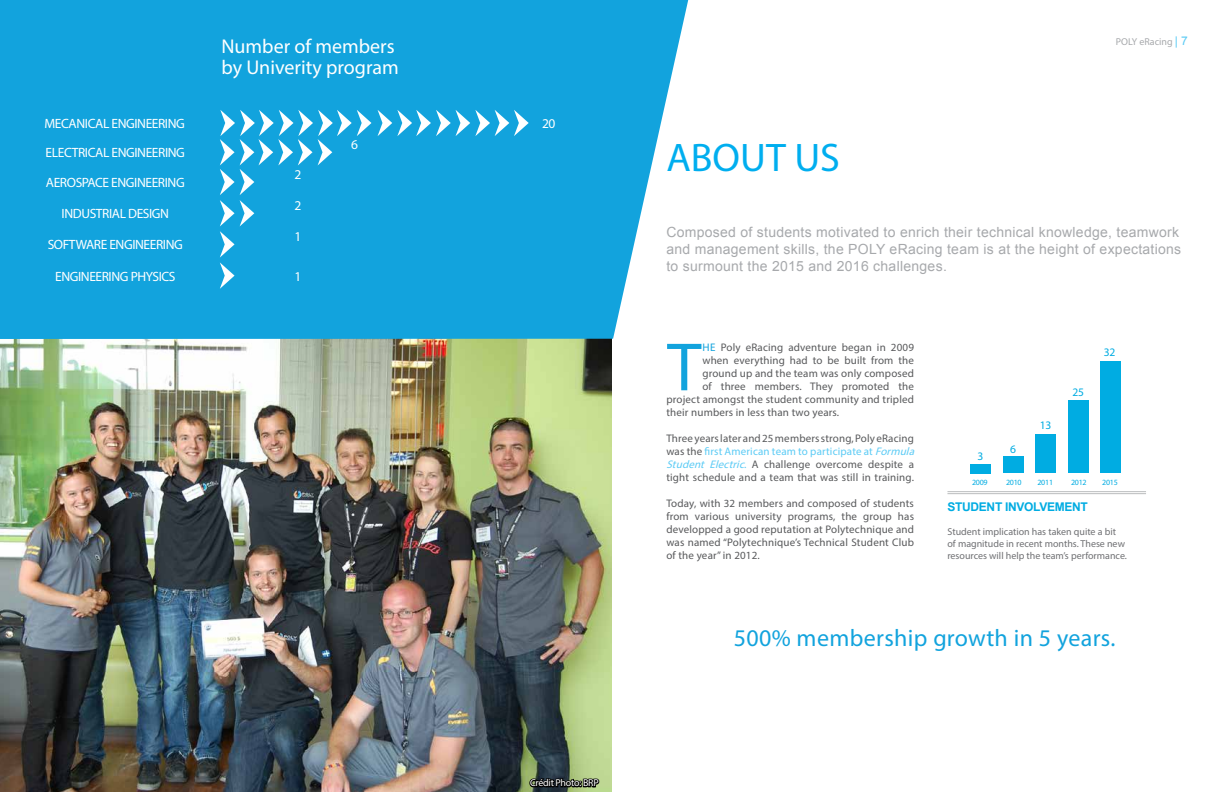
<style>
.page{position:relative;width:1224px;height:792px;background:#fff}
.page>*{position:absolute;margin:0;border:0;box-sizing:border-box;transform-origin:0 0}
.t1{font:68.9px "Myriad Pro";color:#12a3dd}
.t2{font:40px "Myriad Pro";color:#00aeef}
.t3{font:24px "Myriad Pro";letter-spacing:.015em;color:#12a3dd}
.t4{font:20px/21px "Myriad Pro";color:#fff}
.t5{font:14px/17px "Arial";letter-spacing:.02em;color:#a7a9ac}
.t6{font:13.5px "Myriad Pro";letter-spacing:-.03em;color:#fff}
.t7{font:700 12px "Arial";letter-spacing:-.025em;color:#00ace2}
.t8{font:11.5px "Myriad Pro";color:#00ace2}
.t9{font:11px/13px "Myriad Pro";letter-spacing:.015em;color:#58595b}
.t10{font:10px/12px "Myriad Pro";color:#6f7073}
.t11{font:10px "Myriad Pro";letter-spacing:-.025em;color:#fff}
.t12{font:10px "Myriad Pro";color:#a7a9ac}
.t13{font:8px "Myriad Pro";letter-spacing:-.03em;color:#00ace2}
.s1{font-family:"Arial";font-size:12px;color:#5bcbf5}
.s2{color:#12a3dd}
.s3{color:#5bcbf5}
.s4{font-style:italic;color:#5bcbf5}
</style>
<div class="page">
<div style="left:970px;top:464px;width:21px;height:9px;background:#00ace2"></div>
<div style="left:1003px;top:457px;width:21px;height:16px;background:#00ace2"></div>
<div style="left:1035px;top:434px;width:21px;height:39px;background:#00ace2"></div>
<div style="left:1068px;top:401px;width:21px;height:72px;background:#00ace2"></div>
<hr style="left:947px;top:491px;width:199px;height:1px;background:#babcbe">
<hr style="left:947px;top:493px;width:199px;height:1px;background:#babcbe">
<div style="left:1100px;top:362px;width:21px;height:111px;background:#00ace2"></div>
<img style="left:0;top:339px;width:612px;height:453px">
<div style="left:0;top:0;width:688px;height:339px;background:#12a3dd"></div>
<svg style="left:378px;top:110px;width:151px;height:26px"></svg>
<svg style="left:220px;top:110px;width:151px;height:179px;background:#28abe0"></svg>
<svg style="left:528px;top:768px;width:73px;height:24px;background:#516048"></svg>
<h3 class="t4" style="left:221px;top:36px;width:179px">Number of members by Univerity program</h3>
<p class="t12" style="left:1116px;top:35px;width:74px">POLY eRacing <span class="s1">| 7</span></p>
<p class="t6" style="left:45px;top:115px;width:142px">MECANICAL ENGINEERING</p>
<p class="t6" style="left:542px;top:115px;width:15px">20</p>
<p class="t6" style="left:46px;top:144px;width:141px">ELECTRICAL ENGINEERING</p>
<p class="t6" style="left:46px;top:174px;width:140px">AEROSPACE ENGINEERING</p>
<p class="t6" style="left:62px;top:205px;width:109px">INDUSTRIAL DESIGN</p>
<p class="t6" style="left:48px;top:237px;width:137px">SOFTWARE ENGINEERING</p>
<p class="t6" style="left:55px;top:268px;width:122px">ENGINEERING PHYSICS</p>
<p class="t6" style="left:294px;top:166px;width:8px">2</p>
<p class="t6" style="left:294px;top:197px;width:8px">2</p>
<p class="t6" style="left:294px;top:229px;width:8px">1</p>
<p class="t6" style="left:294px;top:268px;width:8px">1</p>
<p class="t6" style="left:351px;top:136px;width:8px">6</p>
<h2 class="t2" style="left:666px;top:133px;width:175px">ABOUT US</h2>
<p class="t5" style="left:666px;top:223px;width:516px">Composed of students motivated to enrich their technical knowledge, teamwork and management skills, the POLY eRacing team is at the height of expectations to surmount the 2015 and 2016 challenges.</p>
<p class="t9" style="left:703px;top:341px;width:213px"><span class="s2">he</span> Poly eRacing adventure began in 2009</p>
<p class="t9" style="left:702px;top:354px;width:213px">when everything had to be built from the</p>
<p class="t9" style="left:702px;top:367px;width:213px">ground up and the team was only composed</p>
<p class="t9" style="left:702px;top:380px;width:213px">of three members. They promoted the</p>
<p class="t9" style="left:666px;top:393px;width:249px">project amongst the student community and tripled</p>
<p class="t9" style="left:666px;top:406px;width:174px">their numbers in less than two years.</p>
<p class="t9" style="left:666px;top:432px;width:253px">Three years later and 25 members strong, Poly eRacing was the <span class="s3">first American team to participate at</span> <span class="s4">Formula Student Electric</span><span class="s3">.</span> A challenge overcome despite a tight schedule and a team that was still in training.</p>
<p class="t9" style="left:666px;top:497px;width:249px;text-align:justify">Today, with 32 members and composed of students from various university programs, the group has developped a good reputation at Polytechnique and was named “Polytechnique’s Technical Student Club of the year” in 2012.</p>
<h1 class="t1" style="left:667px;top:325px;width:36px">T</h1>
<p class="t8" style="left:1040px;top:418px;width:13px">13</p>
<p class="t8" style="left:1010px;top:442px;width:7px">6</p>
<p class="t8" style="left:977px;top:449px;width:7px">3</p>
<p class="t13" style="left:972px;top:477px;width:17px">2009</p>
<p class="t13" style="left:1037px;top:477px;width:17px">2011</p>
<p class="t13" style="left:1006px;top:477px;width:17px">2010</p>
<p class="t8" style="left:1073px;top:385px;width:13px">25</p>
<p class="t13" style="left:1071px;top:477px;width:17px">2012</p>
<p class="t7" style="left:947px;top:499px;width:142px">STUDENT INVOLVEMENT</p>
<p class="t8" style="left:1104px;top:345px;width:13px">32</p>
<p class="t13" style="left:1102px;top:477px;width:17px">2015</p>
<p class="t10" style="left:947px;top:526px;width:181px">Student implication has taken quite a bit<br>of magnitude in recent months. These new resources will help the team’s performance.</p>
<h3 class="t3" style="left:734px;top:623px;width:383px">500% membership growth in 5 years.</h3>
<p class="t11" style="left:530px;top:777px;width:70px">Crédit Photo: BRP</p>
</div>
